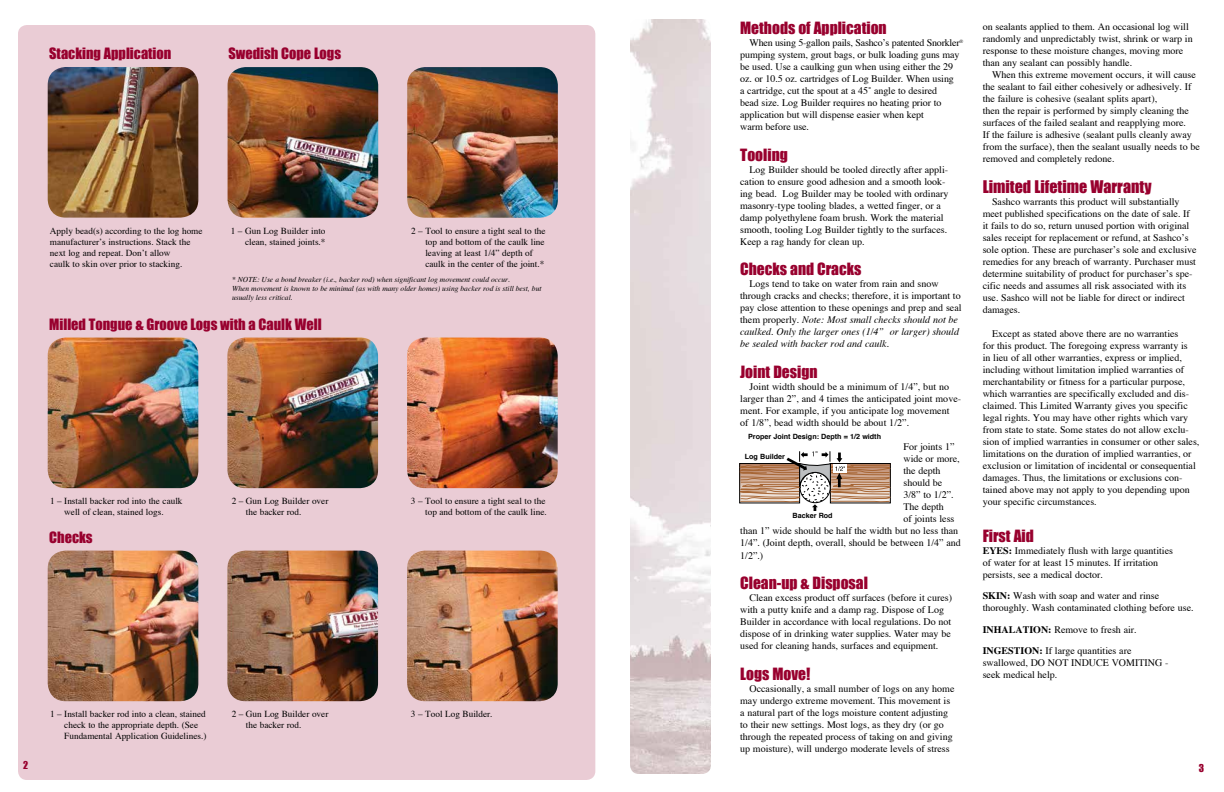
<style>
.page{position:relative;width:1224px;height:792px;background:#fff}
.page>*{position:absolute;margin:0;border:0;box-sizing:border-box;transform-origin:0 0}
.t1{font:16px "Impact";color:#98002e}
.t2{font:15.5px "Impact";color:#98002e}
.t3{font:14.4px "Impact";color:#98002e}
.t4{font:10px/12px "Times";color:#000}
.t5{font:10px "Impact";color:#98002e}
.t6{font:9.2px/11.1px "Times";color:#000}
.t7{font:italic 7.5px/9px "Times";color:#000}
.t8{font:700 7.2px "Helvetica";color:#000}
.s1{font-style:italic}
.s2{font-weight:700}
</style>
<div class="page">
<div style="left:18px;top:25px;width:577px;height:755px;background:#eaccd5;border-radius:9px"></div>
<img style="left:227px;top:338px;width:151px;height:150px">
<img style="left:407px;top:338px;width:151px;height:150px">
<img style="left:48px;top:338px;width:150px;height:150px">
<img style="left:228px;top:67px;width:150px;height:151px">
<img style="left:407px;top:67px;width:151px;height:151px">
<img style="left:48px;top:67px;width:150px;height:151px">
<img style="left:630px;top:19px;width:81px;height:755px">
<img style="left:227px;top:551px;width:151px;height:150px">
<img style="left:407px;top:551px;width:151px;height:150px">
<img style="left:48px;top:551px;width:150px;height:150px">
<svg style="left:740px;top:451px;width:151px;height:60px"></svg>
<div style="left:734px;top:452px;width:52px;height:8px;background:#fff"></div>
<h3 class="t3" style="left:49px;top:43px;width:124px">Stacking Application</h3>
<h3 class="t3" style="left:228px;top:43px;width:114px">Swedish Cope Logs</h3>
<p class="t6" style="left:50px;top:224px;width:154px">Apply bead(s) according to the log home manufacturer’s instructions. Stack the next log and repeat. Don’t allow<br>caulk to skin over prior to stacking.</p>
<p class="t6" style="left:231px;top:224px;width:96px;text-align:right">1 – Gun Log Builder into clean, stained joints.*</p>
<p class="t6" style="left:425px;top:224px;width:122px;text-indent:-14px">2 – Tool to ensure a tight seal to the top and bottom of the caulk line leaving at least 1/4” depth of caulk in the center of the joint.*</p>
<p class="t7" style="left:232px;top:274px;width:311px">* NOTE: Use a bond breaker (i.e., backer rod) when significant log movement could occur.<br>When movement is known to be minimal (as with many older homes) using backer rod is still best, but usually less critical.</p>
<h3 class="t3" style="left:49px;top:313px;width:274px">Milled Tongue &amp; Groove Logs with a Caulk Well</h3>
<p class="t6" style="left:50px;top:495px;width:134px;text-align:center">1 – Install backer rod into the caulk well of clean, stained logs.</p>
<h3 class="t3" style="left:49px;top:526px;width:45px">Checks</h3>
<p class="t6" style="left:246px;top:495px;width:84px;text-indent:-14px">2 – Gun Log Builder over the backer rod.</p>
<p class="t6" style="left:411px;top:495px;width:137px;text-align:right">3 – Tool to ensure a tight seal to the top and bottom of the caulk line.</p>
<p class="t6" style="left:50px;top:708px;width:157px">1 – Install backer rod into a clean, stained</p>
<p class="t6" style="left:411px;top:708px;width:83px">3 – Tool Log Builder.</p>
<p class="t6" style="left:64px;top:719px;width:144px">check to the appropriate depth. (See<br>Fundamental Application Guidelines.)</p>
<p class="t6" style="left:246px;top:708px;width:84px;text-indent:-14px">2 – Gun Log Builder over the backer rod.</p>
<h2 class="t2" style="left:740px;top:16px;width:148px">Methods of Application</h2>
<p class="t4" style="left:740px;top:36px;width:225px;text-indent:9px">When using 5-gallon pails, Sashco’s patented Snorkler<sup>® </sup>pumping system, grout bags, or bulk loading guns may be used. Use a caulking gun when using either the 29 oz. or 10.5 oz. cartridges of Log Builder. When using<br>a cartridge, cut the spout at a 45˚ angle to desired<br>bead size. Log Builder requires no heating prior to application but will dispense easier when kept<br>warm before use.</p>
<h2 class="t2" style="left:740px;top:143px;width:49px">Tooling</h2>
<p class="t4" style="left:740px;top:163px;width:210px;text-indent:9px">Log Builder should be tooled directly after appli&shy;cation to ensure good adhesion and a smooth look&shy;ing bead. Log Builder may be tooled with ordinary masonry-type tooling blades, a wetted finger, or a damp polyethylene foam brush. Work the material smooth, tooling Log Builder tightly to the surfaces.<br>Keep a rag handy for clean up.</p>
<h2 class="t2" style="left:740px;top:257px;width:123px">Checks and Cracks</h2>
<p class="t4" style="left:740px;top:277px;width:223px;text-indent:9px">Logs tend to take on water from rain and snow through cracks and checks; therefore, it is important to pay close attention to these openings and prep and seal them properly. <span class="s1">Note: Most small checks should not be caulked. Only the larger ones (1/4” or larger) should be sealed with backer rod and caulk.</span></p>
<h2 class="t2" style="left:740px;top:360px;width:79px">Joint Design</h2>
<p class="t4" style="left:740px;top:380px;width:223px;text-indent:9px">Joint width should be a minimum of 1/4”, but no larger than 2”, and 4 times the anticipated joint move&shy;ment. For example, if you anticipate log movement<br>of 1/8”, bead width should be about 1/2”.</p>
<p class="t4" style="left:903px;top:440px;width:53px">For joints 1”</p>
<p class="t4" style="left:903px;top:452px;width:58px">wide or more,</p>
<p class="t4" style="left:903px;top:464px;width:39px">the depth</p>
<p class="t4" style="left:903px;top:476px;width:40px">should be</p>
<p class="t4" style="left:903px;top:488px;width:52px">3/8” to 1/2”.</p>
<p class="t4" style="left:903px;top:500px;width:42px">The depth</p>
<p class="t4" style="left:903px;top:512px;width:53px">of joints less</p>
<p class="t4" style="left:740px;top:524px;width:220px">than 1” wide should be half the width but no less than</p>
<p class="t4" style="left:740px;top:536px;width:222px">1/4”. (Joint depth, overall, should be between 1/4” and</p>
<p class="t4" style="left:740px;top:548px;width:25px">1/2”.)</p>
<h2 class="t2" style="left:740px;top:571px;width:129px">Clean-up &amp; Disposal</h2>
<p class="t4" style="left:740px;top:591px;width:213px;text-indent:9px">Clean excess product off surfaces (before it cures) with a putty knife and a damp rag. Dispose of Log Builder in accordance with local regulations. Do not dispose of in drinking water supplies. Water may be used for cleaning hands, surfaces and equipment.</p>
<h2 class="t2" style="left:740px;top:662px;width:72px">Logs Move!</h2>
<p class="t4" style="left:740px;top:682px;width:216px;text-indent:9px">Occasionally, a small number of logs on any home may undergo extreme movement. This movement is a natural part of the logs moisture content adjusting to their new settings. Most logs, as they dry (or go through the repeated process of taking on and giving up moisture), will undergo moderate levels of stress</p>
<p class="t8" style="left:748px;top:430px;width:134px">Proper Joint Design: Depth = 1/2 width</p>
<p class="t8" style="left:745px;top:451px;width:42px">Log Builder</p>
<p class="t8" style="left:793px;top:509px;width:42px">Backer Rod</p>
<p class="t4" style="left:983px;top:19px;width:212px">on sealants applied to them. An occasional log will randomly and unpredictably twist, shrink or warp in response to these moisture changes, moving more than any sealant can possibly handle.</p>
<p class="t4" style="left:983px;top:67px;width:219px;text-indent:9px">When this extreme movement occurs, it will cause the sealant to fail either cohesively or adhesively. If the failure is cohesive (sealant splits apart),<br>then the repair is performed by simply cleaning the surfaces of the failed sealant and reapplying more.<br>If the failure is adhesive (sealant pulls cleanly away from the surface), then the sealant usually needs to be removed and completely redone.</p>
<h1 class="t1" style="left:983px;top:174px;width:170px">Limited Lifetime Warranty</h1>
<p class="t4" style="left:983px;top:194px;width:215px;text-indent:9px">Sashco warrants this product will substantially meet published specifications on the date of sale. If it fails to do so, return unused portion with original sales receipt for replacement or refund, at Sashco’s sole option. These are purchaser’s sole and exclusive remedies for any breach of warranty. Purchaser must determine suitability of product for purchaser’s spe&shy;cific needs and assumes all risk associated with its use. Sashco will not be liable for direct or indirect damages.</p>
<p class="t4" style="left:983px;top:326px;width:218px;text-indent:9px">Except as stated above there are no warranties<br>for this product. The foregoing express warranty is<br>in lieu of all other warranties, express or implied, including without limitation implied warranties of merchantability or fitness for a particular purpose, which warranties are specifically excluded and dis&shy;claimed. This Limited Warranty gives you specific legal rights. You may have other rights which vary from state to state. Some states do not allow exclu&shy;sion of implied warranties in consumer or other sales, limitations on the duration of implied warranties, or exclusion or limitation of incidental or consequential damages. Thus, the limitations or exclusions con&shy;tained above may not apply to you depending upon your specific circumstances.</p>
<h2 class="t2" style="left:983px;top:524px;width:53px">First Aid</h2>
<p class="t4" style="left:983px;top:544px;width:192px"><span class="s2">EYES:</span> Immediately flush with large quantities of water for at least 15 minutes. If irritation persists, see a medical doctor.</p>
<p class="t4" style="left:983px;top:589px;width:212px"><span class="s2">SKIN:</span> Wash with soap and water and rinse thoroughly. Wash contaminated clothing before use.</p>
<p class="t4" style="left:983px;top:618px;width:156px;line-height:21.5px"><span class="s2">INHALATION:</span> Remove to fresh air.<br><span class="s2">INGESTION:</span> If large quantities are</p>
<p class="t4" style="left:983px;top:656px;width:187px">swallowed, DO NOT INDUCE VOMITING - seek medical help.</p>
<p class="t5" style="left:23px;top:757px;width:7px">2</p>
<p class="t5" style="left:1199px;top:760px;width:7px">3</p>
</div>
